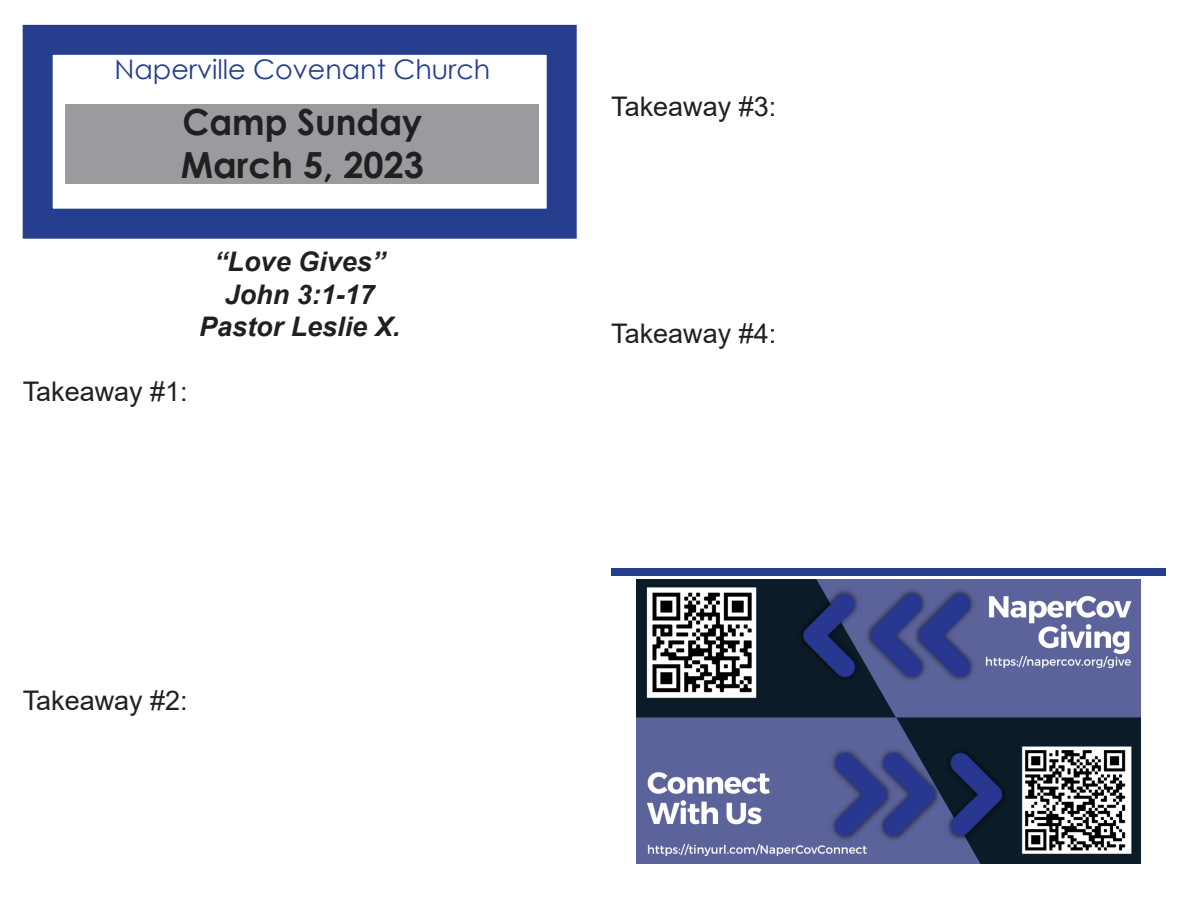
<style>
.page{position:relative;width:1188px;height:918px;background:#fff}
.page>*{position:absolute;margin:0;border:0;box-sizing:border-box;transform-origin:0 0}
.t1{font:700 36px "Century Gothic";color:#231f20}
.t2{font:700 36px "Century Gothic";color:#231f20;scale:.96 1}
.t3{font:27px "Arial";color:#231f20}
.t4{font:italic 700 27px "Arial";color:#231f20}
.t5{font:27px "Century Gothic";color:#253f8e}
</style>
<div class="page">
<div style="left:23px;top:25px;width:554px;height:214px;border:30px solid #253f8e"></div>
<div style="left:66px;top:104px;width:473px;height:80px;background:#999b9e"></div>
<div style="left:611px;top:568px;width:554px;height:8px;background:#253f8e"></div>
<img style="left:636px;top:580px;width:504px;height:283px">
<p class="t5" style="left:115px;top:50px;width:377px">Naperville Covenant Church</p>
<p class="t2" style="left:182px;top:95px;width:251px">Camp Sunday</p>
<p class="t1" style="left:181px;top:138px;width:245px">March 5, 2023</p>
<p class="t4" style="left:214px;top:244px;width:173px">“Love Gives”</p>
<p class="t4" style="left:225px;top:276px;width:152px">John 3:1-17</p>
<p class="t4" style="left:199px;top:309px;width:203px">Pastor Leslie X.</p>
<p class="t3" style="left:23px;top:373px;width:167px">Takeaway #1:</p>
<p class="t3" style="left:23px;top:682px;width:167px">Takeaway #2:</p>
<p class="t3" style="left:611px;top:88px;width:167px">Takeaway #3:</p>
<p class="t3" style="left:611px;top:314px;width:167px">Takeaway #4:</p>
</div>
